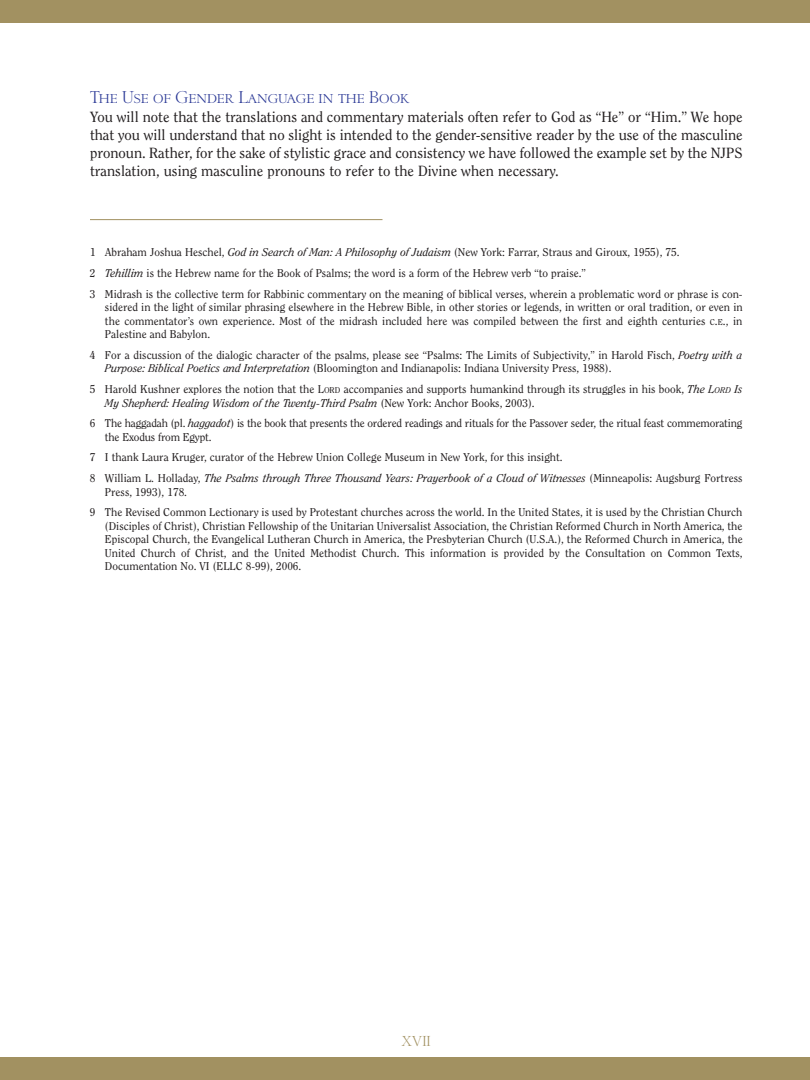
<style>
.page{position:relative;width:810px;height:1080px;background:#fff}
.page>*{position:absolute;margin:0;border:0;box-sizing:border-box;transform-origin:0 0}
.t1{font:16.25px "Equate";color:#293795}
.t2{font:14.75px/18.2px "Clearface";color:#231f20;text-align:justify}
.t3{font:13.75px "Equate";color:#a29161}
.t4{font:11.25px/13.5px "Clearface";color:#231f20}
.s1{font-style:italic}
.s2{font-size:8.5px}
.s3{font-style:italic;font-size:8.5px}
</style>
<div class="page">
<div style="left:0;top:0;width:810px;height:23px;background:#a29161"></div>
<div style="left:0;top:1058px;width:810px;height:22px;background:#a29161"></div>
<hr style="left:90px;top:219px;width:292px;height:1px;background:#a29161">
<h1 class="t1" style="left:90px;top:88px;width:321px">The Use of Gender Language in the Book</h1>
<p class="t2" style="left:90px;top:108px;width:654px">You will note that the translations and commentary materials often refer to God as “He” or “Him.” We hope that you will understand that no slight is intended to the gender-sensitive reader by the use of the masculine pronoun. Rather, for the sake of stylistic grace and consistency we have followed the example set by the NJPS translation, using masculine pronouns to refer to the Divine when necessary.</p>
<p class="t4" style="left:90px;top:243px;width:654px;line-height:20.8px">1 Abraham Joshua Heschel, <span class="s1">God in Search of Man: A Philosophy of Judaism</span> (New York: Farrar, Straus and Giroux, 1955), 75.<br>2 <span class="s1">Tehillim</span> is the Hebrew name for the Book of Psalms; the word is a form of the Hebrew verb “to praise.”<br>3 Midrash is the collective term for Rabbinic commentary on the meaning of biblical verses, wherein a problematic word or phrase is con-</p>
<p class="t4" style="left:105px;top:301px;width:639px;text-align:justify">sidered in the light of similar phrasing elsewhere in the Hebrew Bible, in other stories or legends, in written or oral tradition, or even in the commentator’s own experience. Most of the midrash included here was compiled between the first and eighth centuries <span class="s2">C</span>.<span class="s2">E</span>., in Palestine and Babylon.</p>
<p class="t4" style="left:105px;top:349px;width:639px;text-indent:-15px">4 For a discussion of the dialogic character of the psalms, please see “Psalms: The Limits of Subjectivity,” in Harold Fisch, <span class="s1">Poetry with a<br>Purpose: Biblical Poetics and Interpretation</span> (Bloomington and Indianapolis: Indiana University Press, 1988).</p>
<p class="t4" style="left:105px;top:383px;width:639px;text-indent:-15px">5 Harold Kushner explores the notion that the L<span class="s2">ORD</span> accompanies and supports humankind through its struggles in his book, <span class="s1">The L</span><span class="s3">ORD</span> <span class="s1">Is<br>My Shepherd: Healing Wisdom of the Twenty-Third Psalm</span> (New York: Anchor Books, 2003).</p>
<p class="t4" style="left:105px;top:417px;width:639px;text-indent:-15px">6 The haggadah (pl. <span class="s1">haggadot</span>) is the book that presents the ordered readings and rituals for the Passover seder, the ritual feast commemorating the Exodus from Egypt.</p>
<p class="t4" style="left:90px;top:448px;width:654px;line-height:20.8px">7 I thank Laura Kruger, curator of the Hebrew Union College Museum in New York, for this insight.<br>8 William L. Holladay, <span class="s1">The Psalms through Three Thousand Years: Prayerbook of a Cloud of Witnesses</span> (Minneapolis: Augsburg Fortress</p>
<p class="t4" style="left:90px;top:482px;width:654px;line-height:20.8px;text-indent:15px">Press, 1993), 178.<br>9 The Revised Common Lectionary is used by Protestant churches across the world. In the United States, it is used by the Christian Church</p>
<p class="t4" style="left:105px;top:520px;width:639px;text-align:justify">(Disciples of Christ), Christian Fellowship of the Unitarian Universalist Association, the Christian Reformed Church in North America, the Episcopal Church, the Evangelical Lutheran Church in America, the Presbyterian Church (U.S.A.), the Reformed Church in America, the United Church of Christ, and the United Methodist Church. This information is provided by the Consultation on Common Texts, Documentation No. VI (ELLC 8-99), 2006.</p>
<p class="t3" style="left:402px;top:1034px;width:31px">XVII</p>
</div>
